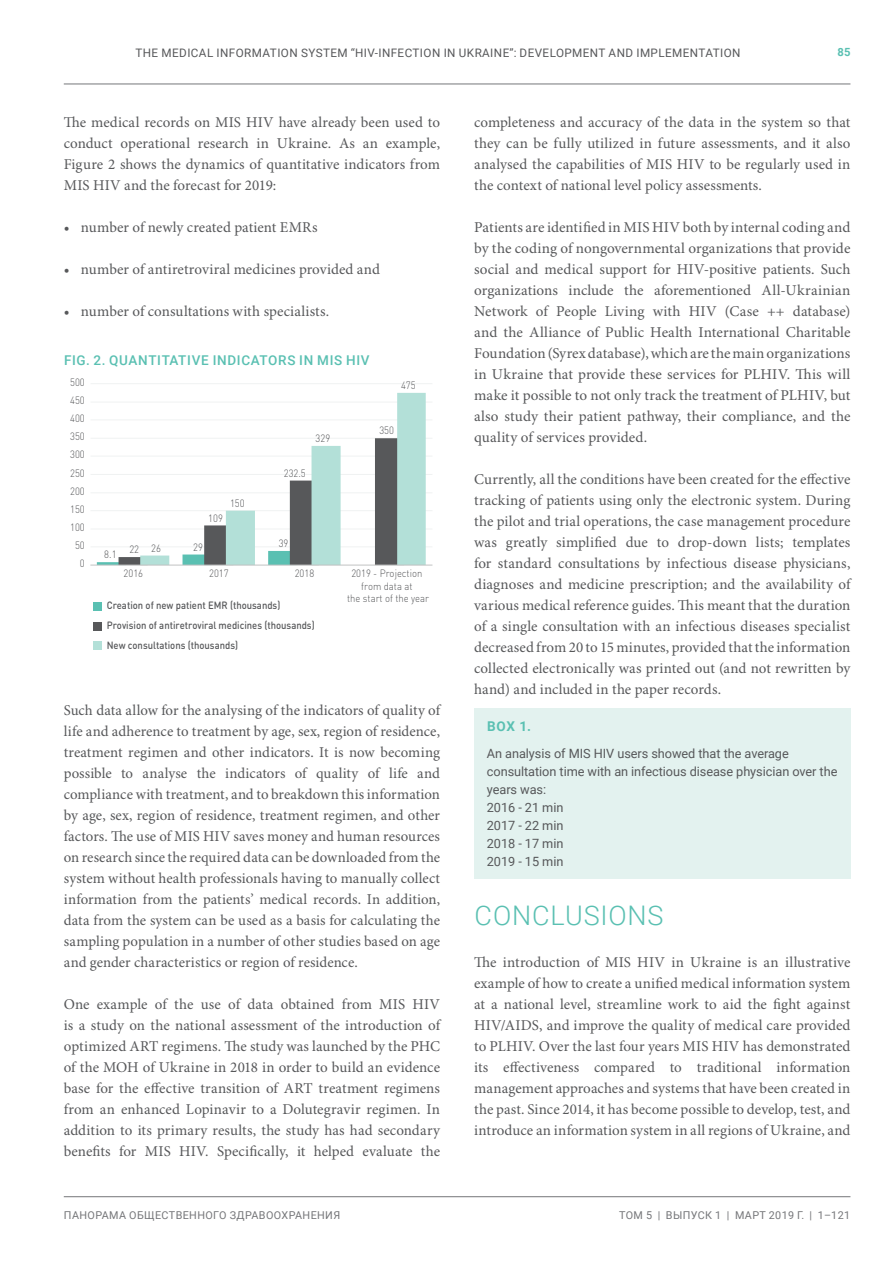
<style>
.page{position:relative;width:893px;height:1263px;background:#fff}
.page>*{position:absolute;margin:0;border:0;box-sizing:border-box;transform-origin:0 0}
.HEAD_B{font:300 27px "Roboto";letter-spacing:.03em;color:#5ac0b2}
.BODY_TEXT{font:15px/21px "Minion Pro";letter-spacing:.005em;color:#57585a;text-align:justify}
.FIGURE_TITLE{font:500 13.5px "Roboto";letter-spacing:.05em;color:#5ac0b2}
.BOX_TITLE{font:700 13.5px "Roboto";color:#5ac0b2}
.BOX_TEXT{font:12.75px/18px "Roboto";letter-spacing:-.005em;color:#57585a}
.t1{font:11.7px "Roboto";letter-spacing:.035em;color:#57585a}
.t2{font:700 11.25px "Roboto";color:#5ac0b2}
.t3{font:10.8px "Roboto";letter-spacing:.035em;color:#757679}
.t4{font:300 10.5px/12.6px "DIN Round Pro";color:#57585a;text-align:center;scale:.9 1}
.t5{font:500 10.5px/19.6px "DIN Round Pro";color:#57585a;scale:.9 1}
</style>
<div class="page">
<hr style="left:64px;top:84px;width:786px;height:1px;background:#757679">
<hr style="left:64px;top:1196px;width:786px;height:1px;background:#757679">
<div style="left:474px;top:708px;width:376px;height:170px;background:#e3f2ef"></div>
<hr style="left:91px;top:547px;width:341px;height:1px;background:#f0f2f2">
<hr style="left:91px;top:529px;width:341px;height:1px;background:#f0f2f2">
<hr style="left:91px;top:510px;width:341px;height:1px;background:#f0f2f2">
<hr style="left:91px;top:492px;width:341px;height:1px;background:#f0f2f2">
<hr style="left:91px;top:474px;width:341px;height:1px;background:#f0f2f2">
<hr style="left:91px;top:456px;width:341px;height:1px;background:#f0f2f2">
<hr style="left:91px;top:438px;width:341px;height:1px;background:#f0f2f2">
<hr style="left:91px;top:420px;width:341px;height:1px;background:#f0f2f2">
<hr style="left:91px;top:402px;width:341px;height:1px;background:#f0f2f2">
<hr style="left:91px;top:383px;width:341px;height:1px;background:#f0f2f2">
<svg style="left:97px;top:557px;width:43px;height:8px"></svg>
<svg style="left:140px;top:393px;width:286px;height:172px"></svg>
<hr style="left:90px;top:565px;width:342px;height:1px;background:#c1c2c2">
<div style="left:93px;top:602px;width:8px;height:8px;background:#5ac0b2"></div>
<div style="left:93px;top:622px;width:8px;height:8px;background:#57585a"></div>
<div style="left:93px;top:641px;width:8px;height:9px;background:#b3e0d8"></div>
<p class="t1" style="left:135px;top:44px;width:35px">The medical</p>
<p class="t1" style="left:217px;top:44px;width:9px">information</p>
<p class="t1" style="left:301px;top:44px;width:24px">system</p>
<p class="t1" style="left:351px;top:44px;width:36px">“HIV-infection</p>
<p class="t1" style="left:444px;top:44px;width:32px">in Ukraine</p>
<p class="t1" style="left:509px;top:44px;width:19px">”: development</p>
<p class="t1" style="left:609px;top:44px;width:9px">and</p>
<p class="t1" style="left:636px;top:44px;width:9px">implementation</p>
<p class="t2" style="left:837px;top:44px;width:15px">85</p>
<p class="BODY_TEXT" style="left:64px;top:112px;width:378px">The medical records on MIS HIV have already been used to conduct operational research in Ukraine. As an example, Figure 2 shows the dynamics of quantitative indicators from MIS HIV and the forecast for 2019:</p>
<p class="BODY_TEXT" style="left:64px;top:217px;width:255px">• number of newly created patient EMRs</p>
<p class="BODY_TEXT" style="left:64px;top:259px;width:318px">• number of antiretroviral medicines provided and</p>
<p class="BODY_TEXT" style="left:64px;top:301px;width:267px">• number of consultations with specialists.</p>
<p class="FIGURE_TITLE" style="left:64px;top:351px;width:307px">FIG. 2. QUANTITATIVE INDICATORS IN MIS HIV</p>
<p class="t4" style="left:70px;top:375px;width:18px">500</p>
<p class="t4" style="left:70px;top:394px;width:18px">450</p>
<p class="t4" style="left:70px;top:412px;width:18px">400</p>
<p class="t4" style="left:70px;top:430px;width:18px">350</p>
<p class="t4" style="left:70px;top:448px;width:18px">300</p>
<p class="t4" style="left:70px;top:466px;width:18px">250</p>
<p class="t4" style="left:70px;top:484px;width:18px">200</p>
<p class="t4" style="left:70px;top:502px;width:18px">150</p>
<p class="t4" style="left:70px;top:520px;width:18px">100</p>
<p class="t4" style="left:75px;top:539px;width:12px">50</p>
<p class="t4" style="left:80px;top:557px;width:7px">0</p>
<p class="t4" style="left:104px;top:548px;width:15px">8.1</p>
<p class="t4" style="left:129px;top:543px;width:12px">22</p>
<p class="t4" style="left:151px;top:541px;width:12px">26</p>
<p class="t4" style="left:316px;top:432px;width:18px">329</p>
<p class="t4" style="left:208px;top:511px;width:18px">109</p>
<p class="t4" style="left:230px;top:496px;width:18px">150</p>
<p class="t4" style="left:284px;top:467px;width:26px">232.5</p>
<p class="t4" style="left:193px;top:540px;width:12px">29</p>
<p class="t4" style="left:279px;top:537px;width:12px">39</p>
<p class="t4" style="left:401px;top:379px;width:18px">475</p>
<p class="t4" style="left:379px;top:424px;width:18px">350</p>
<p class="t4" style="left:124px;top:566px;width:23px">2016</p>
<p class="t4" style="left:209px;top:566px;width:23px">2017</p>
<p class="t4" style="left:295px;top:566px;width:23px">2018</p>
<p class="t4" style="left:347px;top:567px;width:93px">2019 - Projection from data at<br>the start of the year</p>
<p class="t5" style="left:107px;top:595px;width:233px">Creation of new patient EMR (thousands)<br>Provision of antiretroviral medicines (thousands)<br>New consultations (thousands)</p>
<p class="BODY_TEXT" style="left:64px;top:700px;width:378px">Such data allow for the analysing of the indicators of quality of life and adherence to treatment by age, sex, region of residence, treatment regimen and other indicators. It is now becoming possible to analyse the indicators of quality of life and compliance with treatment, and to breakdown this information by age, sex, region of residence, treatment regimen, and other factors. The use of MIS HIV saves money and human resources on research since the required data can be downloaded from the system without health professionals having to manually collect information from the patients’ medical records. In addition, data from the system can be used as a basis for calculating the sampling population in a number of other studies based on age and gender characteristics or region of residence.</p>
<p class="BODY_TEXT" style="left:64px;top:994px;width:378px">One example of the use of data obtained from MIS HIV is a study on the national assessment of the introduction of optimized ART regimens. The study was launched by the PHC of the MOH of Ukraine in 2018 in order to build an evidence base for the effective transition of ART treatment regimens from an enhanced Lopinavir to a Dolutegravir regimen. In addition to its primary results, the study has had secondary benefits for MIS HIV. Specifically, it helped evaluate the</p>
<p class="BODY_TEXT" style="left:474px;top:112px;width:378px">completeness and accuracy of the data in the system so that they can be fully utilized in future assessments, and it also analysed the capabilities of MIS HIV to be regularly used in the context of national level policy assessments.</p>
<p class="BODY_TEXT" style="left:474px;top:217px;width:378px">Patients are identified in MIS HIV both by internal coding and by the coding of nongovernmental organizations that provide social and medical support for HIV-positive patients. Such organizations include the aforementioned All-Ukrainian Network of People Living with HIV (Case ++ database) and the Alliance of Public Health International Charitable Foundation (Syrex database), which are the main organizations in Ukraine that provide these services for PLHIV. This will make it possible to not only track the treatment of PLHIV, but also study their patient pathway, their compliance, and the quality of services provided.</p>
<p class="BODY_TEXT" style="left:474px;top:469px;width:378px">Currently, all the conditions have been created for the effective tracking of patients using only the electronic system. During the pilot and trial operations, the case management procedure was greatly simplified due to drop-down lists; templates for standard consultations by infectious disease physicians, diagnoses and medicine prescription; and the availability of various medical reference guides. This meant that the duration of a single consultation with an infectious diseases specialist decreased from 20 to 15 minutes, provided that the information collected electronically was printed out (and not rewritten by hand) and included in the paper records.</p>
<p class="BOX_TITLE" style="left:487px;top:717px;width:46px">BOX 1.</p>
<p class="BOX_TEXT" style="left:487px;top:743px;width:352px">An analysis of MIS HIV users showed that the average consultation time with an infectious disease physician over the years was:<br>2016 - 21 min<br>2017 - 22 min<br>2018 - 17 min<br>2019 - 15 min</p>
<p class="HEAD_B" style="left:475px;top:896px;width:190px">CONCLUSIONS</p>
<p class="BODY_TEXT" style="left:474px;top:952px;width:378px">The introduction of MIS HIV in Ukraine is an illustrative example of how to create a unified medical information system at a national level, streamline work to aid the fight against HIV/AIDS, and improve the quality of medical care provided to PLHIV. Over the last four years MIS HIV has demonstrated its effectiveness compared to traditional information management approaches and systems that have been created in the past. Since 2014, it has become possible to develop, test, and introduce an information system in all regions of Ukraine, and</p>
<p class="t3" style="left:64px;top:1207px;width:278px">ПАНОРАМА ОБЩЕСТВЕННОГО ЗДРАВООХРАНЕНИЯ</p>
<p class="t3" style="left:619px;top:1207px;width:233px">ТОМ 5 | ВЫПУСК 1 | МАРТ 2019 Г. | 1–121</p>
</div>
